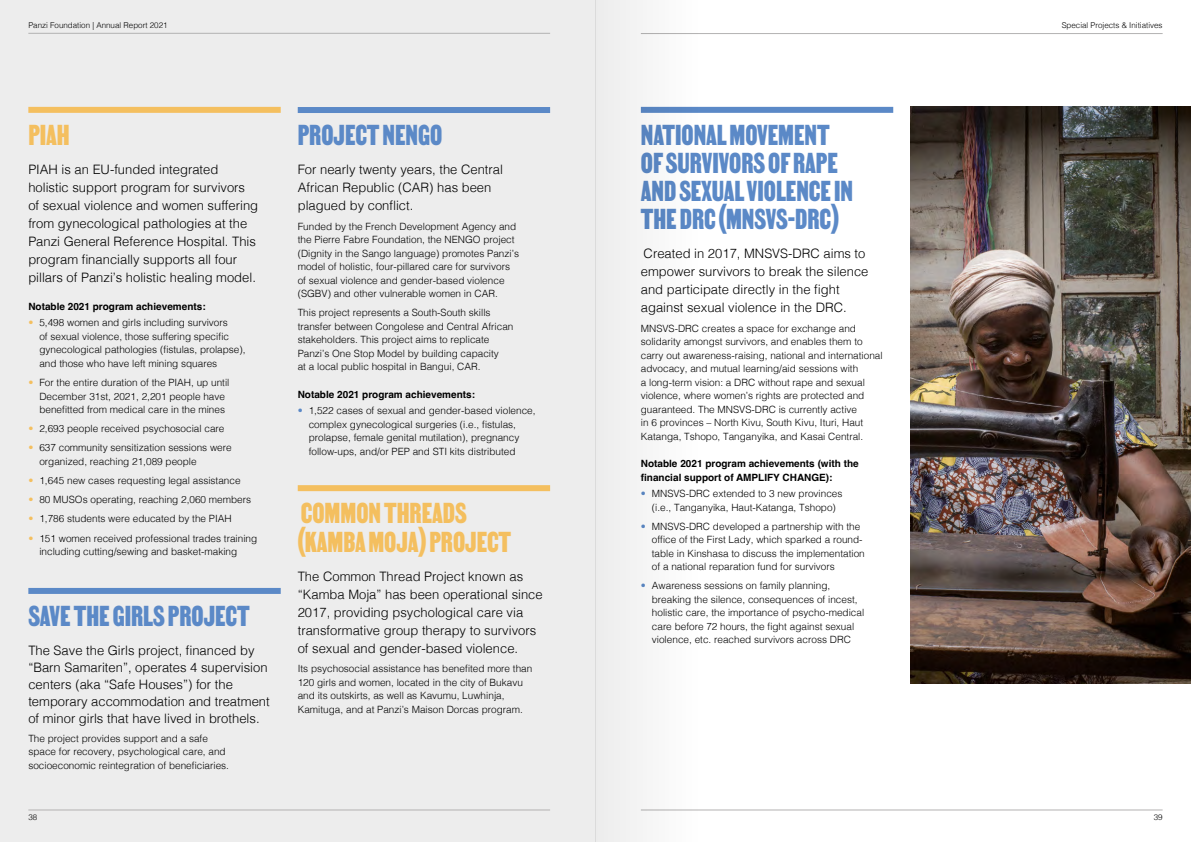
<style>
.page{position:relative;width:1191px;height:842px;background:#fff}
.page>*{position:absolute;margin:0;border:0;box-sizing:border-box;transform-origin:0 0}
.t1{font:34px/28px "MARTIN";color:#5b89c7}
.t2{font:34px/28px "MARTIN";color:#f4bf5f}
.t3{font:300 13px/18px "Helvetica";color:#000}
.t4{font:300 10px/13.5px "Helvetica";color:#000}
.t5{font:700 10px/13.5px "Helvetica";color:#000}
.t6{font:300 8px "Helvetica";color:#000}
.s1{color:#f4bf5f}
.s2{color:#5b89c7}
</style>
<div class="page">
<div style="left:0;top:0;width:595px;height:842px;background:#ededed"></div>
<div style="left:28px;top:107px;width:253px;height:6px;background:#f4bf5f"></div>
<div style="left:298px;top:485px;width:252px;height:6px;background:#f4bf5f"></div>
<div style="left:28px;top:588px;width:253px;height:6px;background:#5b89c7"></div>
<div style="left:298px;top:107px;width:252px;height:6px;background:#5b89c7"></div>
<div style="left:641px;top:107px;width:252px;height:6px;background:#5b89c7"></div>
<img style="left:910px;top:107px;width:281px;height:577px">
<hr style="left:28px;top:33px;width:522px;height:1px;background:#b3b2b2">
<hr style="left:641px;top:33px;width:521px;height:1px;background:#b3b2b2">
<hr style="left:28px;top:810px;width:522px;height:1px;background:#b3b2b2">
<hr style="left:641px;top:810px;width:521px;height:1px;background:#b3b2b2">
<div style="left:595px;top:0;width:116px;height:842px;background:#f6f6f6"></div>
<p class="t6" style="left:28px;top:19px;width:141px">Panzi Foundation | Annual Report 2021</p>
<h1 class="t2" style="left:28px;top:121px;width:43px">PIAH</h1>
<p class="t3" style="left:28px;top:160px;width:231px">PIAH is an EU-funded integrated holistic support program for survivors of sexual violence and women suffering from gynecological pathologies at the Panzi General Reference Hospital. This program financially supports all four pillars of Panzi’s holistic healing model.</p>
<p class="t5" style="left:28px;top:301px;width:179px">Notable 2021 program achievements:</p>
<p class="t4" style="left:39px;top:315px;width:208px;text-indent:-11px"><span class="s1">•</span> 5,498 women and girls including survivors<br>of sexual violence, those suffering specific gynecological pathologies (fistulas, prolapse), and those who have left mining squares</p>
<p class="t4" style="left:39px;top:375px;width:192px;text-indent:-11px"><span class="s1">•</span> For the entire duration of the PIAH, up until<br>December 31st, 2021, 2,201 people have benefitted from medical care in the mines</p>
<p class="t4" style="left:28px;top:421px;width:198px"><span class="s1">•</span> 2,693 people received psychosocial care</p>
<p class="t4" style="left:39px;top:440px;width:194px;text-indent:-11px"><span class="s1">•</span> 637 community sensitization sessions were organized, reaching 21,089 people</p>
<p class="t4" style="left:28px;top:473px;width:214px"><span class="s1">•</span> 1,645 new cases requesting legal assistance</p>
<p class="t4" style="left:28px;top:492px;width:224px"><span class="s1">•</span> 80 MUSOs operating, reaching 2,060 members</p>
<p class="t4" style="left:28px;top:511px;width:205px"><span class="s1">•</span> 1,786 students were educated by the PIAH</p>
<p class="t4" style="left:39px;top:531px;width:219px;text-indent:-11px"><span class="s1">•</span> 151 women received professional trades training including cutting/sewing and basket-making</p>
<h1 class="t1" style="left:28px;top:602px;width:223px">SAVE THE GIRLS PROJECT</h1>
<h2 class="t3" style="left:28px;top:640px;width:243px;line-height:17px">The Save the Girls project, financed by “Barn Samariten”, operates 4 supervision centers (aka “Safe Houses”) for the temporary accommodation and treatment of minor girls that have lived in brothels.</h2>
<p class="t4" style="left:28px;top:731px;width:202px">The project provides support and a safe space for recovery, psychological care, and socioeconomic reintegration of beneficiaries.</p>
<h1 class="t1" style="left:298px;top:121px;width:146px">PROJECT NENGO</h1>
<h2 class="t3" style="left:298px;top:160px;width:207px">For nearly twenty years, the Central<br>African Republic (CAR) has been plagued by conflict.</h2>
<p class="t4" style="left:298px;top:219px;width:223px">Funded by the French Development Agency and the Pierre Fabre Foundation, the NENGO project (Dignity in the Sango language) promotes Panzi’s model of holistic, four-pillared care for survivors of sexual violence and gender-based violence (SGBV) and other vulnerable women in CAR.</p>
<p class="t4" style="left:298px;top:305px;width:217px">This project represents a South-South skills transfer between Congolese and Central African stakeholders. This project aims to replicate Panzi’s One Stop Model by building capacity<br>at a local public hospital in Bangui, CAR.</p>
<p class="t5" style="left:298px;top:389px;width:179px">Notable 2021 program achievements:</p>
<p class="t4" style="left:309px;top:403px;width:228px;text-indent:-11px"><span class="s2">•</span> 1,522 cases of sexual and gender-based violence, complex gynecological surgeries (i.e., fistulas, prolapse, female genital mutilation), pregnancy follow-ups, and/or PEP and STI kits distributed</p>
<h1 class="t2" style="left:298px;top:499px;width:215px">COMMON THREADS (KAMBA MOJA) PROJECT</h1>
<h2 class="t3" style="left:298px;top:566px;width:246px">The Common Thread Project known as “Kamba Moja” has been operational since 2017, providing psychological care via transformative group therapy to survivors of sexual and gender-based violence.</h2>
<p class="t4" style="left:298px;top:661px;width:236px">Its psychosocial assistance has benefited more than 120 girls and women, located in the city of Bukavu and its outskirts, as well as Kavumu, Luwhinja, Kamituga, and at Panzi’s Maison Dorcas program.</p>
<h1 class="t1" style="left:641px;top:121px;width:214px">NATIONAL MOVEMENT<br>OF SURVIVORS OF RAPE<br>AND SEXUAL VIOLENCE IN<br>THE DRC (MNSVS-DRC)</h1>
<h2 class="t3" style="left:641px;top:244px;width:229px">Created in 2017, MNSVS-DRC aims to empower survivors to break the silence and participate directly in the fight against sexual violence in the DRC.</h2>
<p class="t4" style="left:641px;top:321px;width:243px">MNSVS-DRC creates a space for exchange and solidarity amongst survivors, and enables them to carry out awareness-raising, national and international advocacy, and mutual learning/aid sessions with<br>a long-term vision: a DRC without rape and sexual violence, where women’s rights are protected and guaranteed. The MNSVS-DRC is currently active<br>in 6 provinces – North Kivu, South Kivu, Ituri, Haut Katanga, Tshopo, Tanganyika, and Kasai Central.</p>
<p class="t5" style="left:641px;top:458px;width:219px">Notable 2021 program achievements (with the financial support of AMPLIFY CHANGE):</p>
<p class="t4" style="left:641px;top:486px;width:203px;text-align:center"><span class="s2">•</span> MNSVS-DRC extended to 3 new provinces (i.e., Tanganyika, Haut-Katanga, Tshopo)</p>
<p class="t4" style="left:652px;top:519px;width:214px;text-indent:-11px"><span class="s2">•</span> MNSVS-DRC developed a partnership with the office of the First Lady, which sparked a round&shy;table in Kinshasa to discuss the implementation of a national reparation fund for survivors</p>
<p class="t4" style="left:652px;top:578px;width:214px;text-indent:-11px"><span class="s2">•</span> Awareness sessions on family planning, breaking the silence, consequences of incest, holistic care, the importance of psycho-medical care before 72 hours, the fight against sexual violence, etc. reached survivors across DRC</p>
<p class="t6" style="left:1061px;top:19px;width:102px">Special Projects &amp; Initiatives</p>
<p class="t6" style="left:28px;top:810px;width:10px">38</p>
<p class="t6" style="left:1153px;top:810px;width:10px">39</p>
</div>
